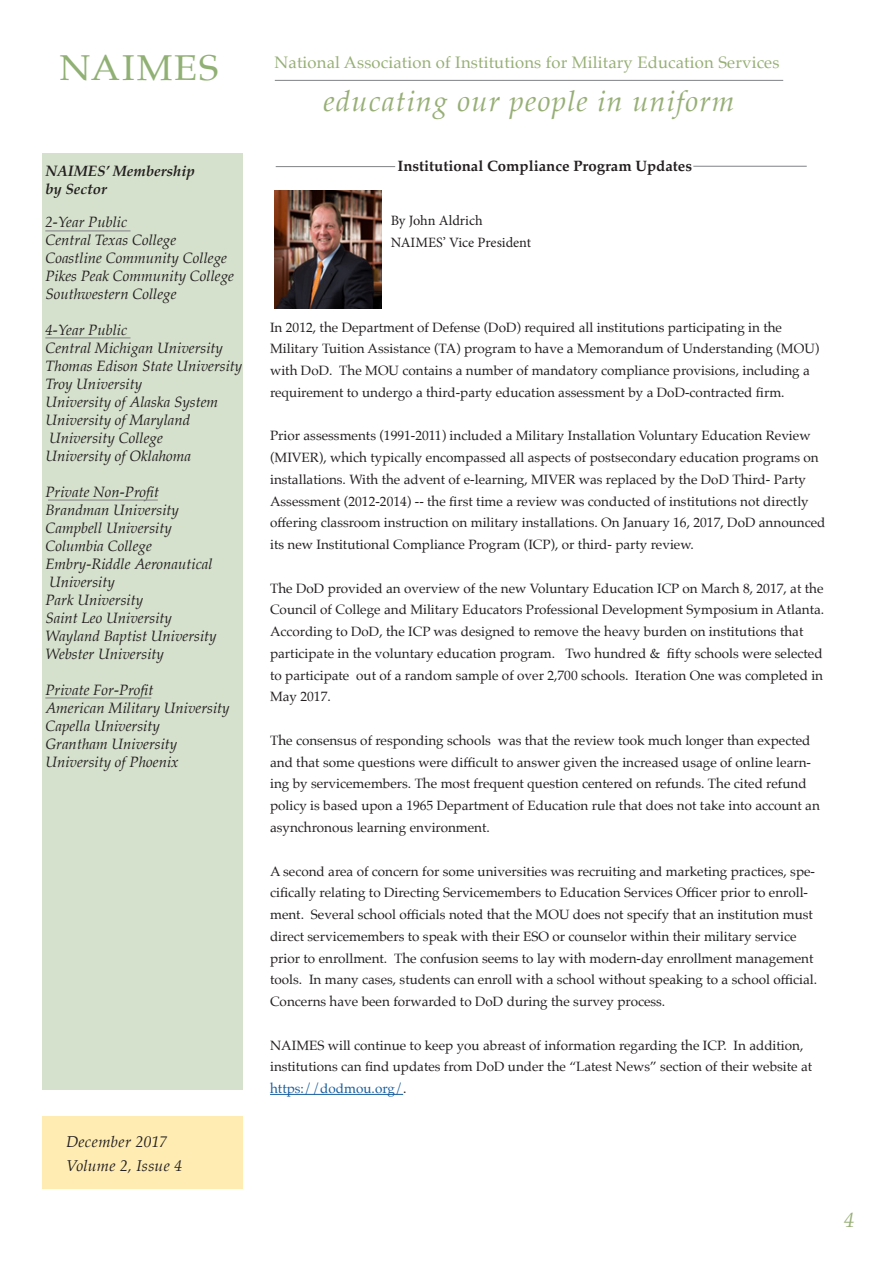
<style>
.page{position:relative;width:893px;height:1263px;background:#fff}
.page>*{position:absolute;margin:0;border:0;box-sizing:border-box;transform-origin:0 0}
.t1{font:36px "Palatino";letter-spacing:.045em;color:#90b074;scale:1.05 1}
.t2{font:italic 29.1px "Palatino";letter-spacing:.04em;color:#97af76}
.t3{font:italic 21px "Palatino";color:#97af76}
.t4{font:16.65px "Palatino";letter-spacing:.01em;color:#97af76}
.t5{font:italic 15.75px/24px "Palatino";letter-spacing:.015em;color:#231f20}
.t6{font:italic 15px "Palatino";color:#231f20}
.t7{font:700 15px "Palatino";color:#231f20}
.t8{font:italic 700 15px "Palatino";color:#231f20}
.t9{font:14.25px "Minion Pro";color:#231f20}
.t10{font:13.5px/21.8px "Palatino";color:#231f20}
.s1{color:#175d9e}
</style>
<div class="page">
<div style="left:43px;top:1116px;width:200px;height:72px;background:#feecb2"></div>
<hr style="left:275px;top:80px;width:508px;height:1px;background:#808285">
<div style="left:42px;top:153px;width:200px;height:936px;background:#d5e1cc"></div>
<hr style="left:270px;top:1094px;width:133px;height:1px;background:#175d9e">
<hr style="left:45px;top:231px;width:86px;height:1px;background:#808285">
<hr style="left:693px;top:166px;width:114px;height:1px;background:#808285">
<hr style="left:276px;top:166px;width:119px;height:1px;background:#808285">
<img style="left:275px;top:191px;width:106px;height:118px">
<hr style="left:45px;top:338px;width:86px;height:1px;background:#808285">
<hr style="left:48px;top:500px;width:110px;height:1px;background:#808285">
<hr style="left:45px;top:698px;width:106px;height:1px;background:#808285">
<h1 class="t1" style="left:59px;top:38px;width:153px">NAIMES</h1>
<p class="t4" style="left:275px;top:48px;width:506px">National Association of Institutions for Military Education Services</p>
<h2 class="t2" style="left:323px;top:76px;width:412px">educating our people in uniform</h2>
<p class="t8" style="left:45px;top:158px;width:151px">NAIMES’ Membership</p>
<p class="t8" style="left:45px;top:176px;width:63px">by Sector</p>
<p class="t6" style="left:45px;top:209px;width:83px">2-Year Public</p>
<p class="t6" style="left:45px;top:227px;width:132px">Central Texas College</p>
<p class="t6" style="left:45px;top:245px;width:183px">Coastline Community College</p>
<p class="t6" style="left:45px;top:263px;width:190px">Pikes Peak Community College</p>
<p class="t6" style="left:45px;top:281px;width:133px">Southwestern College</p>
<p class="t6" style="left:45px;top:317px;width:83px">4-Year Public</p>
<p class="t6" style="left:45px;top:335px;width:179px">Central Michigan University</p>
<p class="t6" style="left:45px;top:353px;width:199px">Thomas Edison State University</p>
<p class="t6" style="left:45px;top:371px;width:98px">Troy University</p>
<p class="t6" style="left:45px;top:389px;width:174px">University of Alaska System</p>
<p class="t6" style="left:45px;top:407px;width:147px">University of Maryland</p>
<p class="t6" style="left:49px;top:425px;width:115px">University College</p>
<p class="t6" style="left:45px;top:443px;width:147px">University of Oklahoma</p>
<p class="t6" style="left:45px;top:479px;width:115px">Private Non-Profit</p>
<p class="t6" style="left:45px;top:497px;width:135px">Brandman University</p>
<p class="t6" style="left:45px;top:515px;width:128px">Campbell University</p>
<p class="t6" style="left:45px;top:533px;width:108px">Columbia College</p>
<p class="t6" style="left:45px;top:551px;width:169px">Embry-Riddle Aeronautical</p>
<p class="t6" style="left:49px;top:569px;width:67px">University</p>
<p class="t6" style="left:45px;top:587px;width:99px">Park University</p>
<p class="t6" style="left:45px;top:605px;width:128px">Saint Leo University</p>
<p class="t6" style="left:45px;top:623px;width:173px">Wayland Baptist University</p>
<p class="t6" style="left:45px;top:641px;width:120px">Webster University</p>
<p class="t6" style="left:45px;top:677px;width:110px">Private For-Profit</p>
<p class="t6" style="left:45px;top:695px;width:186px">American Military University</p>
<p class="t6" style="left:45px;top:713px;width:116px">Capella University</p>
<p class="t6" style="left:45px;top:731px;width:134px">Grantham University</p>
<p class="t6" style="left:45px;top:749px;width:135px">University of Phoenix</p>
<p class="t5" style="left:66px;top:1129px;width:118px">December 2017<br>Volume 2, Issue 4</p>
<p class="t7" style="left:398px;top:153px;width:296px">Institutional Compliance Program Updates</p>
<p class="t9" style="left:391px;top:211px;width:93px">By John Aldrich</p>
<p class="t9" style="left:391px;top:233px;width:142px">NAIMES’ Vice President</p>
<p class="t10" style="left:270px;top:316px;width:551px">In 2012, the Department of Defense (DoD) required all institutions participating in the Military Tuition Assistance (TA) program to have a Memorandum of Understanding (MOU) with DoD. The MOU contains a number of mandatory compliance provisions, including a requirement to undergo a third-party education assessment by a DoD-contracted firm.</p>
<p class="t10" style="left:270px;top:425px;width:557px">Prior assessments (1991-2011) included a Military Installation Voluntary Education Review (MIVER), which typically encompassed all aspects of postsecondary education programs on installations. With the advent of e-learning, MIVER was replaced by the DoD Third- Party Assessment (2012-2014) -- the first time a review was conducted of institutions not directly offering classroom instruction on military installations. On January 16, 2017, DoD announced its new Institutional Compliance Program (ICP), or third- party review.</p>
<p class="t10" style="left:270px;top:577px;width:556px">The DoD provided an overview of the new Voluntary Education ICP on March 8, 2017, at the Council of College and Military Educators Professional Development Symposium in Atlanta.<br>According to DoD, the ICP was designed to remove the heavy burden on institutions that participate in the voluntary education program. Two hundred &amp; fifty schools were selected to participate out of a random sample of over 2,700 schools. Iteration One was completed in May 2017.</p>
<p class="t10" style="left:270px;top:729px;width:551px">The consensus of responding schools was that the review took much longer than expected and that some questions were difficult to answer given the increased usage of online learn&shy;ing by servicemembers. The most frequent question centered on refunds. The cited refund policy is based upon a 1965 Department of Education rule that does not take into account an asynchronous learning environment.</p>
<p class="t10" style="left:270px;top:860px;width:549px">A second area of concern for some universities was recruiting and marketing practices, spe&shy;cifically relating to Directing Servicemembers to Education Services Officer prior to enroll&shy;ment. Several school officials noted that the MOU does not specify that an institution must direct servicemembers to speak with their ESO or counselor within their military service prior to enrollment. The confusion seems to lay with modern-day enrollment management tools. In many cases, students can enroll with a school without speaking to a school official.<br>Concerns have been forwarded to DoD during the survey process.</p>
<p class="t10" style="left:270px;top:1034px;width:544px">NAIMES will continue to keep you abreast of information regarding the ICP. In addition, institutions can find updates from DoD under the “Latest News” section of their website at <span class="s1">https://dodmou.org/</span>.</p>
<h3 class="t3" style="left:844px;top:1202px;width:12px">4</h3>
</div>
